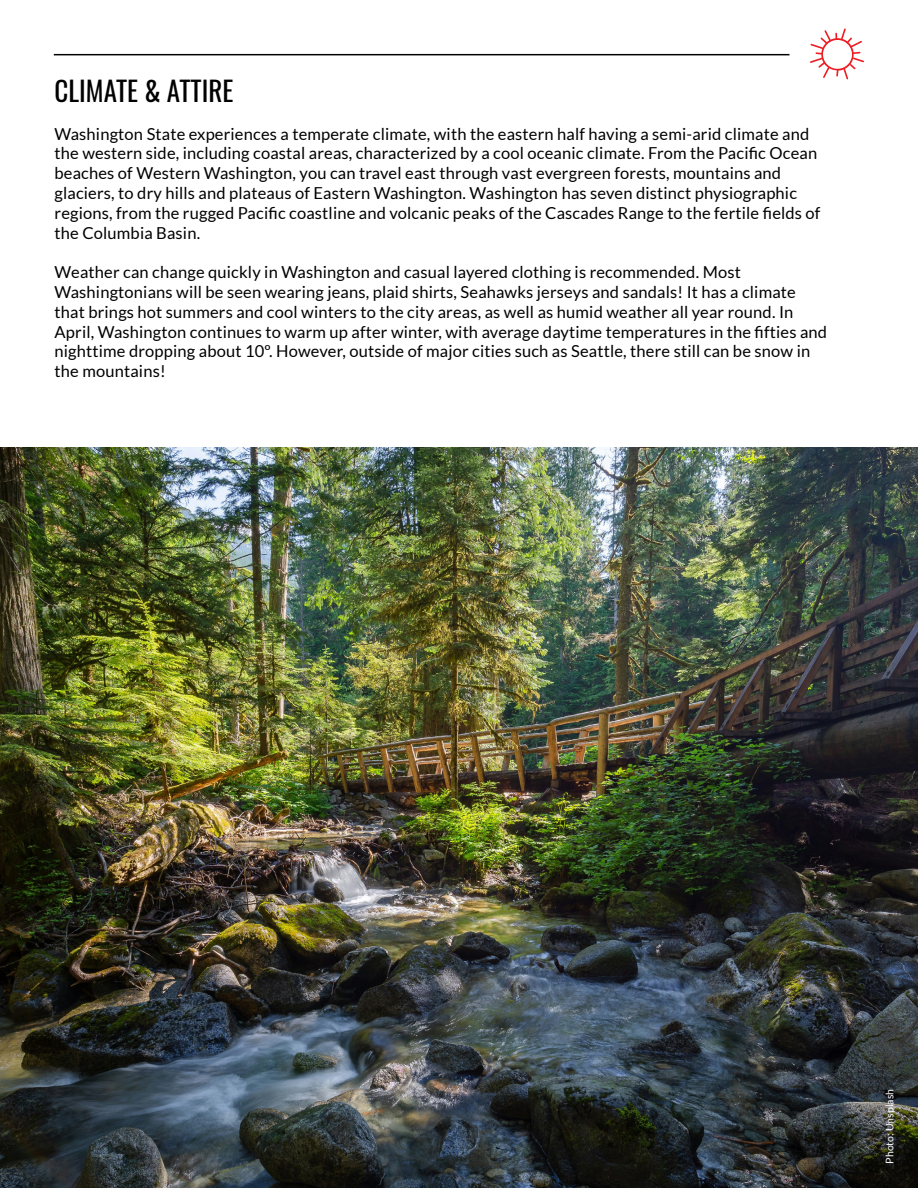
<style>
.page{position:relative;width:918px;height:1188px;background:#fff}
.page>*{position:absolute;margin:0;border:0;box-sizing:border-box;transform-origin:0 0}
.t1{font:27px "Oswald";color:#000}
.t2{font:16.5px/19.8px "Lato";letter-spacing:.01em;color:#000}
.t3{font:10.5px "Lato";color:#fff}
</style>
<div class="page">
<img style="left:0;top:447px;width:918px;height:741px">
<hr style="left:54px;top:54px;width:735px;height:1px;background:#000">
<svg style="left:810px;top:28px;width:54px;height:51px"></svg>
<p class="t1" style="left:55px;top:67px;width:180px">CLIMATE &amp; ATTIRE</p>
<p class="t2" style="left:55px;top:124px;width:767px">Washington State experiences a temperate climate, with the eastern half having a semi-arid climate and the western side, including coastal areas, characterized by a cool oceanic climate. From the Pacific Ocean beaches of Western Washington, you can travel east through vast evergreen forests, mountains and glaciers, to dry hills and plateaus of Eastern Washington. Washington has seven distinct physiographic regions, from the rugged Pacific coastline and volcanic peaks of the Cascades Range to the fertile fields of the Columbia Basin.</p>
<p class="t2" style="left:55px;top:262px;width:774px">Weather can change quickly in Washington and casual layered clothing is recommended. Most Washingtonians will be seen wearing jeans, plaid shirts, Seahawks jerseys and sandals! It has a climate that brings hot summers and cool winters to the city areas, as well as humid weather all year round. In April, Washington continues to warm up after winter, with average daytime temperatures in the fifties and nighttime dropping about 10º. However, outside of major cities such as Seattle, there still can be snow in the mountains!</p>
<p class="t3" style="left:884px;top:1164px;width:76px;rotate:-90deg">Photo: Unsplash</p>
</div>
